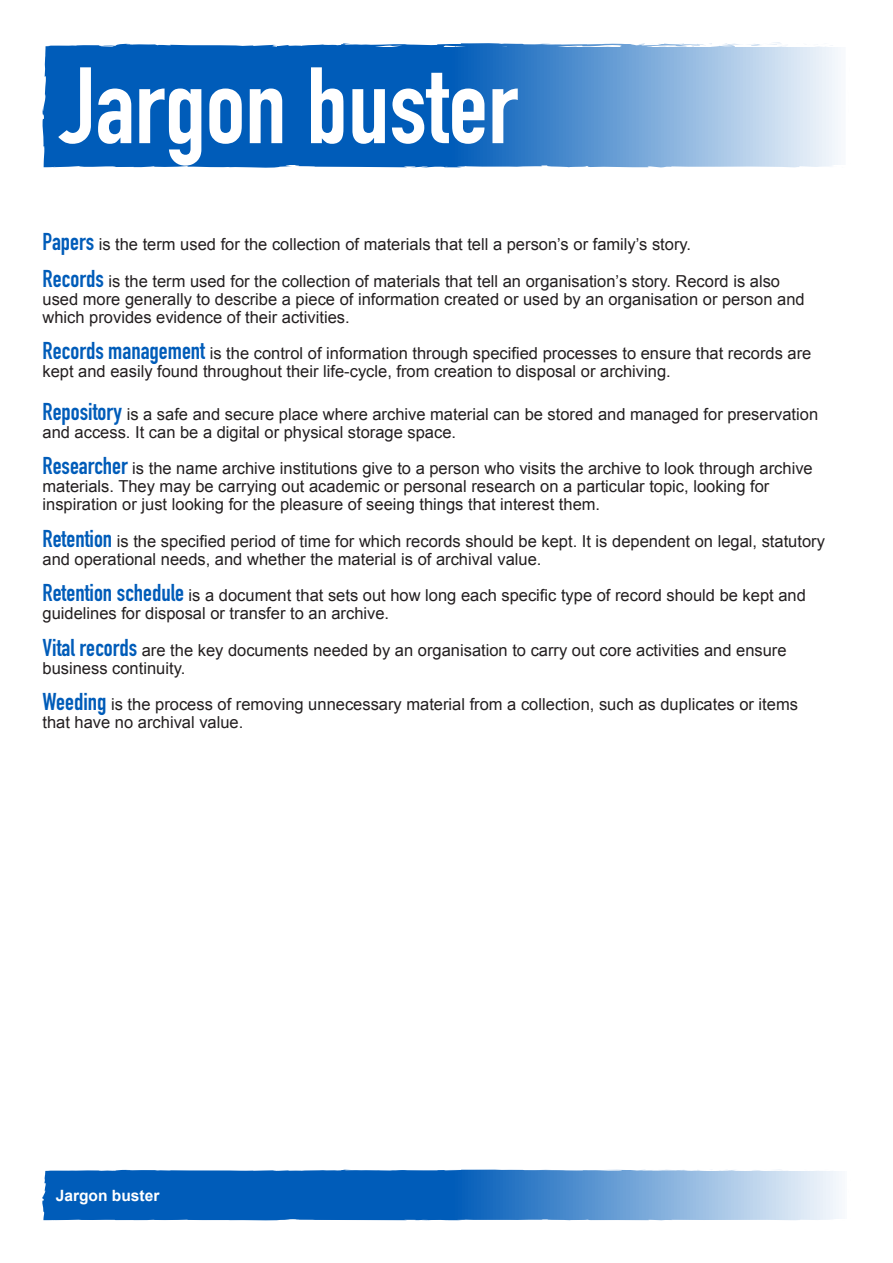
<style>
.page{position:relative;width:893px;height:1263px;background:#fff}
.page>*{position:absolute;margin:0;border:0;box-sizing:border-box;transform-origin:0 0}
.t1{font:700 106.5px "DIN Condensed";color:#fff}
.heading_2{font:16.5px/18.1px "Arial";color:#231f20}
.t2{font:700 15.6px "Arial";color:#fff}
.s1{font-family:"DIN Condensed";font-weight:700;font-size:24px;color:#005cb9}
</style>
<div class="page">
<svg style="left:42px;top:43px;width:796px;height:125px;background:#3f84ca"></svg>
<svg style="left:97px;top:47px;width:14px;height:3px"></svg>
<svg style="left:691px;top:43px;width:145px;height:5px"></svg>
<svg style="left:630px;top:43px;width:55px;height:5px"></svg>
<svg style="left:539px;top:44px;width:46px;height:6px"></svg>
<svg style="left:342px;top:43px;width:16px;height:8px"></svg>
<svg style="left:63px;top:161px;width:9px;height:2px"></svg>
<svg style="left:42px;top:1169px;width:797px;height:52px;background:#4487cb"></svg>
<p class="t1" style="left:61px;top:34px;width:458px">Jargon buster</p>
<p class="heading_2" style="left:43px;top:226px;width:739px;line-height:36.3px"><span class="s1">Papers</span> is the term used for the collection of materials that tell a person’s or family’s story.<br><span class="s1">Records</span> is the term used for the collection of materials that tell an organisation’s story. Record is also</p>
<p class="heading_2" style="left:43px;top:290px;width:764px">used more generally to describe a piece of information created or used by an organisation or person and which provides evidence of their activities.</p>
<p class="heading_2" style="left:43px;top:344px;width:770px"><span class="s1">Records management</span> is the control of information through specified processes to ensure that records are kept and easily found throughout their life-cycle, from creation to disposal or archiving.</p>
<p class="heading_2" style="left:43px;top:405px;width:777px"><span class="s1">Repository</span> is a safe and secure place where archive material can be stored and managed for preservation and access. It can be a digital or physical storage space.</p>
<p class="heading_2" style="left:43px;top:459px;width:772px"><span class="s1">Researcher</span> is the name archive institutions give to a person who visits the archive to look through archive materials. They may be carrying out academic or personal research on a particular topic, looking for inspiration or just looking for the pleasure of seeing things that interest them.</p>
<p class="heading_2" style="left:43px;top:532px;width:784px"><span class="s1">Retention</span> is the specified period of time for which records should be kept. It is dependent on legal, statutory and operational needs, and whether the material is of archival value.</p>
<p class="heading_2" style="left:43px;top:586px;width:765px"><span class="s1">Retention schedule</span> is a document that sets out how long each specific type of record should be kept and guidelines for disposal or transfer to an archive.</p>
<p class="heading_2" style="left:43px;top:641px;width:746px"><span class="s1">Vital records</span> are the key documents needed by an organisation to carry out core activities and ensure business continuity.</p>
<p class="heading_2" style="left:43px;top:695px;width:757px"><span class="s1">Weeding</span> is the process of removing unnecessary material from a collection, such as duplicates or items that have no archival value.</p>
<p class="t2" style="left:56px;top:1185px;width:105px">Jargon buster</p>
</div>
